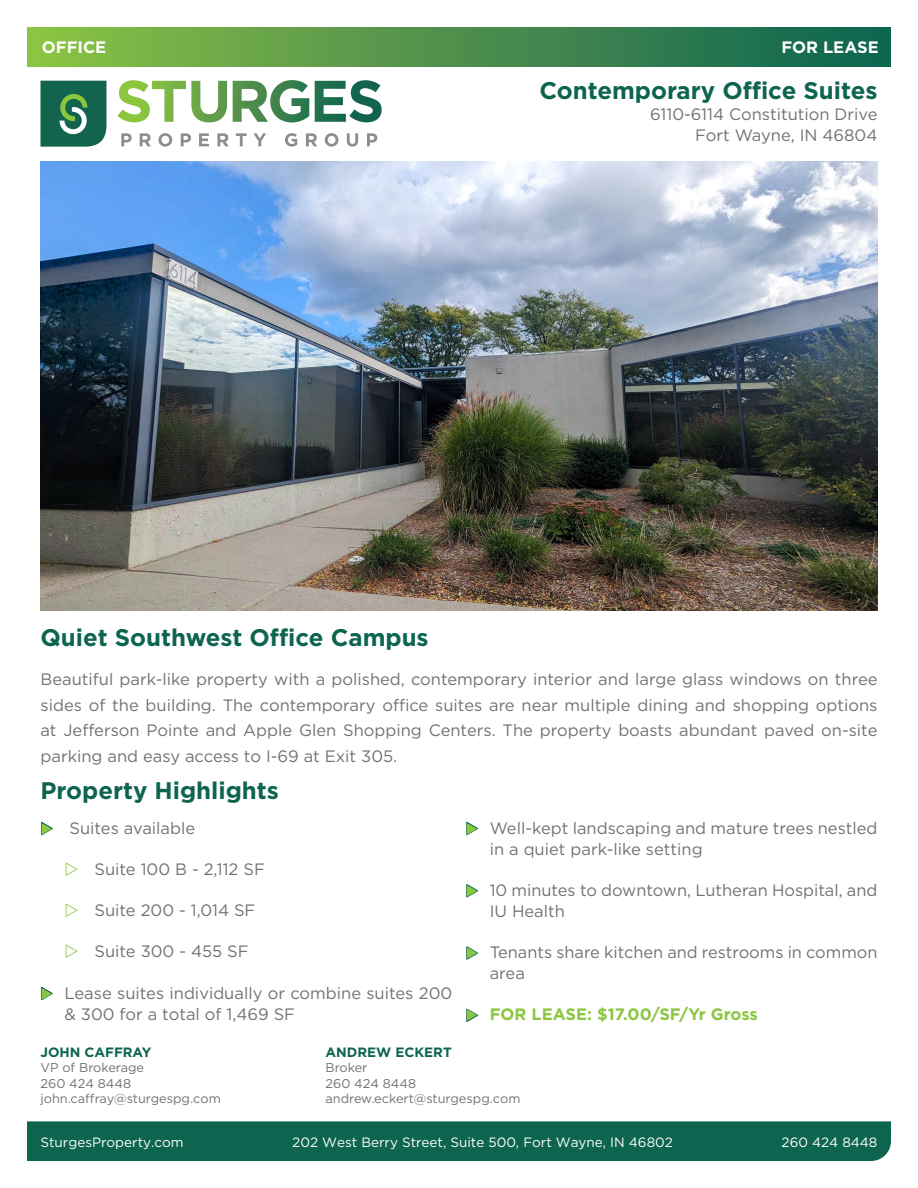
<style>
.page{position:relative;width:918px;height:1188px;background:#fff}
.page>*{position:absolute;margin:0;border:0;box-sizing:border-box;transform-origin:0 0}
.t1{font:700 24px "Gotham";color:#0d6550}
.t2{font:16.5px/21px "Gotham";color:#6f7274}
.t3{font:700 16.5px "Gotham";color:#8bc640}
.t4{font:700 16.5px "Gotham";color:#fff}
.t5{font:13.5px "Gotham";color:#fff}
.t6{font:700 13.5px "Gotham";color:#0d6550}
.t7{font:12.75px/15.3px "Gotham";color:#6f7274}
</style>
<div class="page">
<div style="left:27px;top:1121px;width:864px;height:40px;background:#0d6550"></div>
<div style="left:27px;top:27px;width:864px;height:40px;background:linear-gradient(to right,#8dc145,#0d6153)"></div>
<svg style="left:40px;top:81px;width:66px;height:66px;background:#2e775c"></svg>
<svg style="left:121px;top:133px;width:11px;height:13px"></svg>
<svg style="left:140px;top:133px;width:11px;height:13px"></svg>
<svg style="left:158px;top:133px;width:14px;height:14px"></svg>
<svg style="left:181px;top:133px;width:10px;height:13px"></svg>
<svg style="left:199px;top:133px;width:10px;height:13px"></svg>
<svg style="left:217px;top:133px;width:12px;height:13px"></svg>
<svg style="left:236px;top:133px;width:11px;height:13px"></svg>
<svg style="left:253px;top:133px;width:13px;height:13px"></svg>
<svg style="left:285px;top:133px;width:12px;height:14px"></svg>
<svg style="left:306px;top:133px;width:11px;height:13px"></svg>
<svg style="left:325px;top:133px;width:14px;height:14px"></svg>
<svg style="left:347px;top:133px;width:11px;height:14px"></svg>
<svg style="left:367px;top:133px;width:10px;height:13px"></svg>
<svg style="left:117px;top:80px;width:265px;height:43px"></svg>
<img style="left:40px;top:162px;width:838px;height:449px">
<p class="t4" style="left:42px;top:37px;width:66px">OFFICE</p>
<p class="t4" style="left:781px;top:37px;width:99px">FOR LEASE</p>
<h1 class="t1" style="left:539px;top:75px;width:340px">Contemporary Office Suites</h1>
<p class="t2" style="left:650px;top:104px;width:229px;text-align:right">6110-6114 Constitution Drive<br>Fort Wayne, IN 46804</p>
<h1 class="t1" style="left:40px;top:622px;width:390px">Quiet Southwest Office Campus</h1>
<p class="t2" style="left:40px;top:667px;width:839px;line-height:25.5px;text-align:justify">Beautiful park-like property with a polished, contemporary interior and large glass windows on three sides of the building. The contemporary office suites are near multiple dining and shopping options at Jefferson Pointe and Apple Glen Shopping Centers. The property boasts abundant paved on-site parking and easy access to I-69 at Exit 305.</p>
<h1 class="t1" style="left:40px;top:775px;width:240px">Property Highlights</h1>
<p class="t2" style="left:69px;top:817px;width:127px">Suites available</p>
<p class="t2" style="left:94px;top:858px;width:172px">Suite 100 B - 2,112 SF</p>
<p class="t2" style="left:94px;top:900px;width:162px">Suite 200 - 1,014 SF</p>
<p class="t2" style="left:94px;top:941px;width:156px">Suite 300 - 455 SF</p>
<p class="t2" style="left:64px;top:982px;width:389px">Lease suites individually or combine suites 200 &amp; 300 for a total of 1,469 SF</p>
<p class="t2" style="left:490px;top:817px;width:389px">Well-kept landscaping and mature trees nestled in a quiet park-like setting</p>
<p class="t2" style="left:490px;top:879px;width:389px">10 minutes to downtown, Lutheran Hospital, and<br>IU Health</p>
<p class="t2" style="left:490px;top:942px;width:389px">Tenants share kitchen and restrooms in common area</p>
<p class="t3" style="left:490px;top:1004px;width:269px">FOR LEASE: $17.00/SF/Yr Gross</p>
<p class="t6" style="left:40px;top:1043px;width:113px">JOHN CAFFRAY</p>
<p class="t7" style="left:40px;top:1060px;width:182px">VP of Brokerage<br>260 424 8448 john.caffray@sturgespg.com</p>
<p class="t6" style="left:326px;top:1043px;width:128px">ANDREW ECKERT</p>
<p class="t7" style="left:326px;top:1060px;width:197px">Broker<br>260 424 8448 andrew.eckert@sturgespg.com</p>
<p class="t5" style="left:40px;top:1133px;width:145px">SturgesProperty.com</p>
<p class="t5" style="left:292px;top:1133px;width:382px">202 West Berry Street, Suite 500, Fort Wayne, IN 46802</p>
<p class="t5" style="left:782px;top:1133px;width:97px">260 424 8448</p>
</div>
